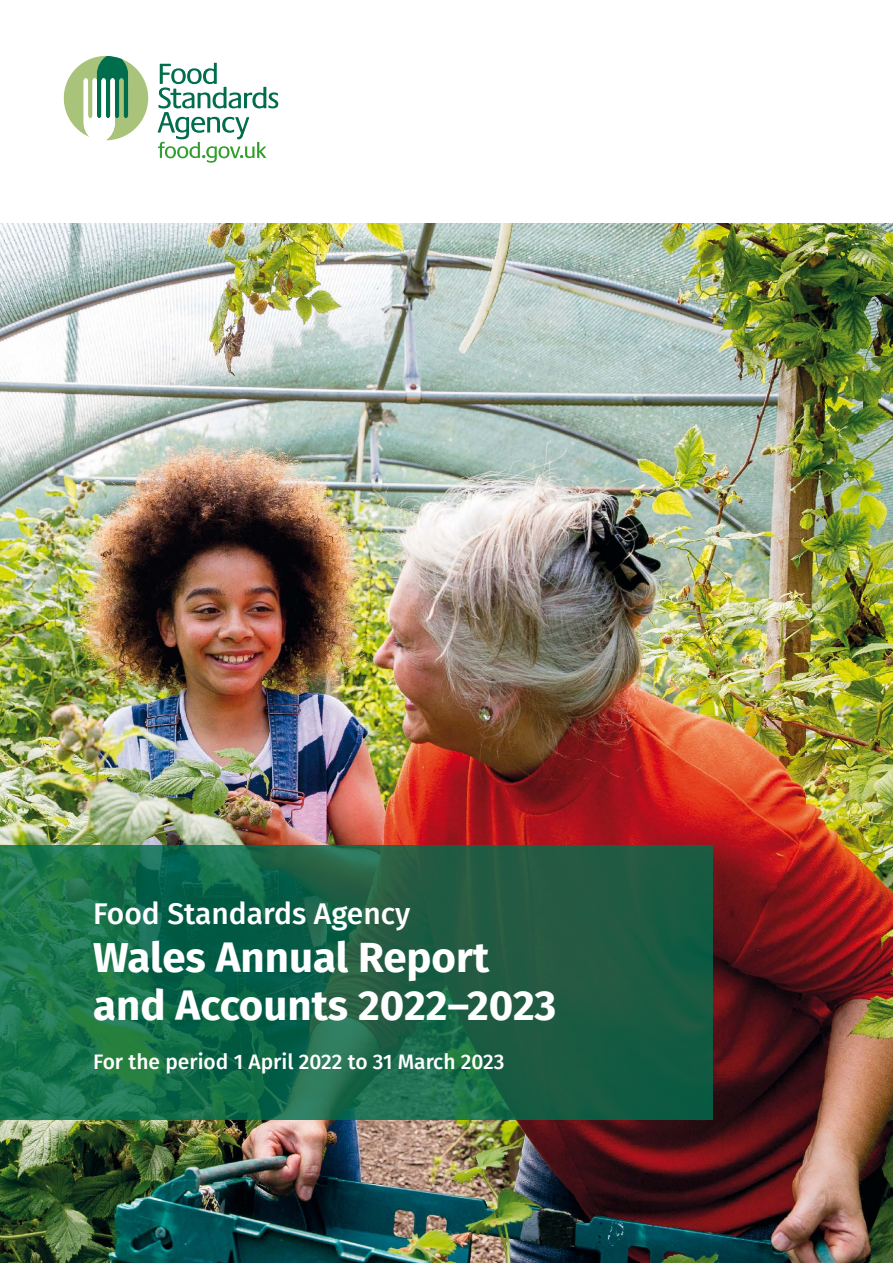
<style>
.page{position:relative;width:893px;height:1263px;background:#fff}
.page>*{position:absolute;margin:0;border:0;box-sizing:border-box;transform-origin:0 0}
.t1{font:700 42px/48px "Fira Sans";color:#fff}
.t2{font:500 30px "Fira Sans";color:#fff}
.t3{font:500 21px "Fira Sans";color:#fff}
</style>
<div class="page">
<img style="left:0;top:223px;width:893px;height:1040px">
<svg style="left:63px;top:56px;width:215px;height:107px"></svg>
<svg style="left:0;top:845px;width:712px;height:274px;background:#196547"></svg>
<p class="t2" style="left:93px;top:890px;width:319px">Food Standards Agency</p>
<p class="t1" style="left:93px;top:931px;width:465px">Wales Annual Report and Accounts 2022–2023</p>
<p class="t3" style="left:93px;top:1044px;width:413px">For the period 1 April 2022 to 31 March 2023</p>
</div>
